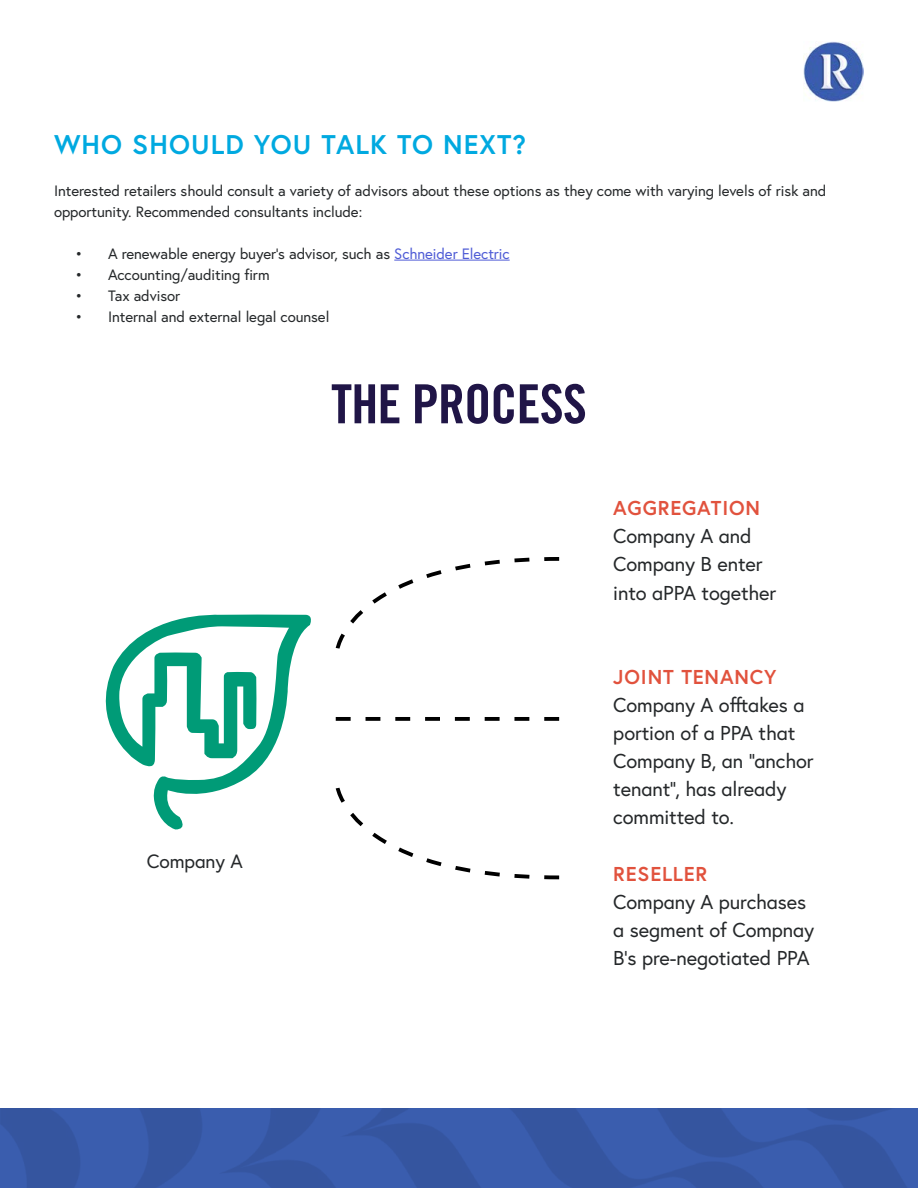
<style>
.page{position:relative;width:918px;height:1188px;background:#fff}
.page>*{position:absolute;margin:0;border:0;box-sizing:border-box;transform-origin:0 0}
.t1{font:54px "Trade Gothic LT Pro Bd Cn 20";letter-spacing:-.015em;color:#201547}
.t2{font:700 27px "Europa";letter-spacing:.04em;color:#00a9e0}
.t3{font:20.1px/28px "Europa";letter-spacing:-.005em;color:#25282a}
.t4{font:700 20.1px "Europa";letter-spacing:.04em;color:#e1523d}
.t5{font:19.2px "Europa";letter-spacing:-.005em;color:#25282a}
.t6{font:15px/21px "Europa";letter-spacing:-.005em;color:#25282a}
.s1{color:#4f5cd6}
</style>
<div class="page">
<img style="left:0;top:1108px;width:918px;height:80px">
<img style="left:804px;top:41px;width:60px;height:61px">
<hr style="left:394px;top:260px;width:116px;height:1px;background:#4f5cd6">
<svg style="left:106px;top:615px;width:205px;height:214px"></svg>
<svg style="left:335px;top:557px;width:225px;height:92px"></svg>
<svg style="left:335px;top:787px;width:225px;height:93px"></svg>
<svg style="left:336px;top:717px;width:223px;height:4px"></svg>
<h2 class="t2" style="left:54px;top:126px;width:473px">WHO SHOULD YOU TALK TO NEXT?</h2>
<p class="t6" style="left:54px;top:180px;width:774px">Interested retailers should consult a variety of advisors about these options as they come with varying levels of risk and opportunity. Recommended consultants include:</p>
<p class="t6" style="left:75px;top:243px;width:436px">• A renewable energy buyer’s advisor, such as <span class="s1">Schneider Electric</span></p>
<p class="t6" style="left:75px;top:264px;width:196px">• Accounting/auditing firm</p>
<p class="t6" style="left:75px;top:285px;width:107px">• Tax advisor</p>
<p class="t6" style="left:75px;top:306px;width:256px">• Internal and external legal counsel</p>
<p class="t5" style="left:147px;top:849px;width:97px">Company A</p>
<h1 class="t1" style="left:331px;top:371px;width:257px">THE PROCESS</h1>
<h3 class="t4" style="left:613px;top:494px;width:148px">AGGREGATION</h3>
<h3 class="t3" style="left:613px;top:522px;width:165px">Company A and<br>Company B enter into aPPA together</h3>
<h3 class="t4" style="left:613px;top:663px;width:165px">JOINT TENANCY</h3>
<h3 class="t3" style="left:613px;top:691px;width:202px">Company A offtakes a portion of a PPA that<br>Company B, an “anchor tenant”, has already committed to.</h3>
<h3 class="t4" style="left:613px;top:860px;width:95px">RESELLER</h3>
<h3 class="t3" style="left:613px;top:887px;width:202px">Company A purchases a segment of Compnay<br>B’s pre-negotiated PPA</h3>
</div>
